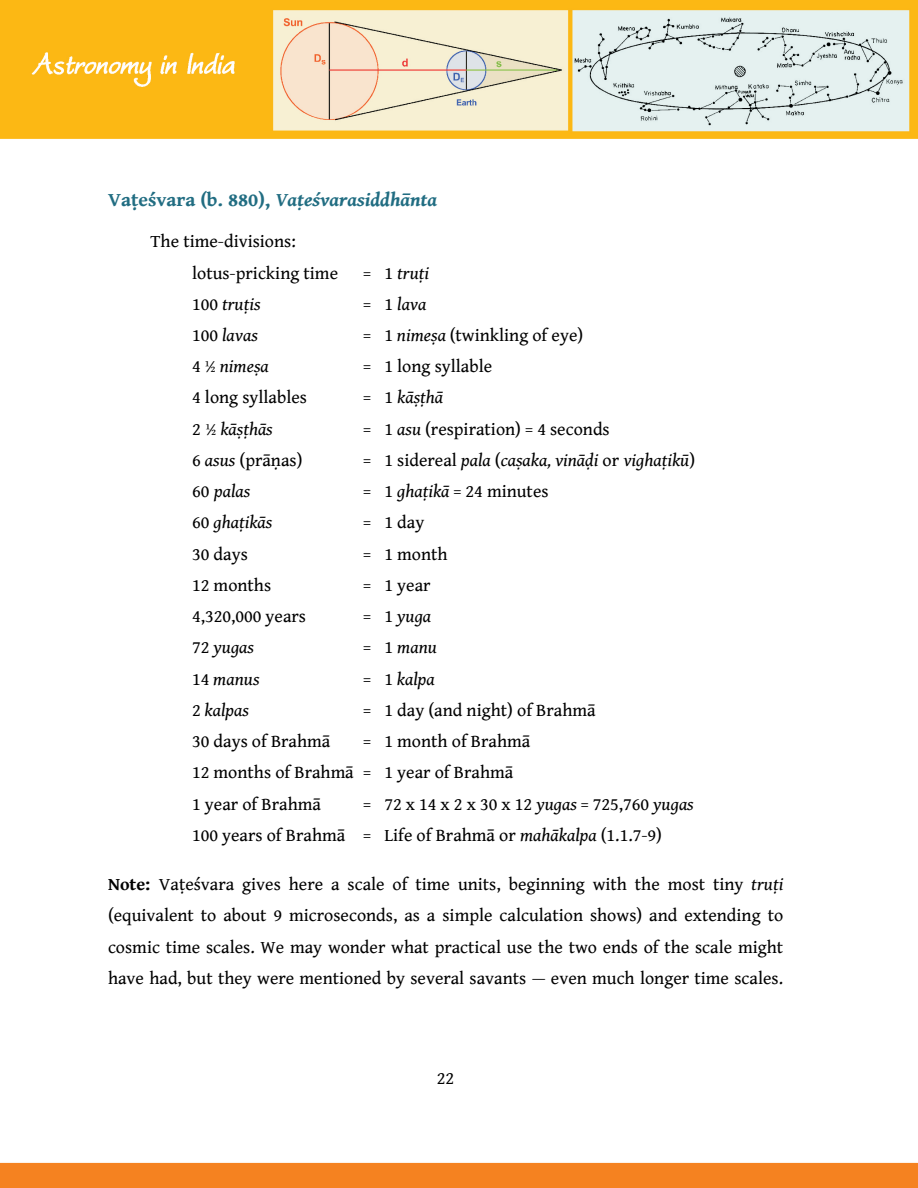
<style>
.page{position:relative;width:918px;height:1188px;background:#fff}
.page>*{position:absolute;margin:0;border:0;box-sizing:border-box;transform-origin:0 0}
.t1{font:italic 700 19.5px "Gentium Book Basic";color:#216d82}
.t2{font:18px/31.2px "Gentium Book Basic";color:#000}
.t3{font:italic 18px "Gentium Book Basic";color:#000}
.s1{font-style:normal}
.s2{font-style:italic}
.s3{font-weight:700}
</style>
<div class="page">
<img style="left:0;top:0;width:918px;height:1188px">
<div style="left:108px;top:189px;width:329px;height:22px;background:#fff"></div>
<div style="left:151px;top:232px;width:145px;height:20px;background:#fff"></div>
<div style="left:192px;top:263px;width:237px;height:21px;background:#fff"></div>
<div style="left:192px;top:294px;width:235px;height:21px;background:#fff"></div>
<div style="left:192px;top:325px;width:391px;height:21px;background:#fff"></div>
<div style="left:192px;top:356px;width:300px;height:21px;background:#fff"></div>
<div style="left:192px;top:388px;width:251px;height:21px;background:#fff"></div>
<div style="left:192px;top:419px;width:418px;height:21px;background:#fff"></div>
<div style="left:192px;top:450px;width:503px;height:21px;background:#fff"></div>
<div style="left:192px;top:482px;width:357px;height:20px;background:#fff"></div>
<div style="left:192px;top:513px;width:232px;height:21px;background:#fff"></div>
<div style="left:192px;top:544px;width:256px;height:21px;background:#fff"></div>
<div style="left:192px;top:575px;width:239px;height:21px;background:#fff"></div>
<div style="left:192px;top:607px;width:239px;height:20px;background:#fff"></div>
<div style="left:192px;top:638px;width:245px;height:21px;background:#fff"></div>
<div style="left:192px;top:669px;width:243px;height:21px;background:#fff"></div>
<div style="left:192px;top:700px;width:404px;height:21px;background:#fff"></div>
<div style="left:192px;top:731px;width:338px;height:21px;background:#fff"></div>
<div style="left:192px;top:763px;width:321px;height:21px;background:#fff"></div>
<div style="left:192px;top:794px;width:502px;height:21px;background:#fff"></div>
<div style="left:192px;top:825px;width:470px;height:21px;background:#fff"></div>
<div style="left:108px;top:874px;width:675px;height:21px;background:#fff"></div>
<div style="left:108px;top:906px;width:675px;height:21px;background:#fff"></div>
<div style="left:108px;top:937px;width:675px;height:21px;background:#fff"></div>
<div style="left:108px;top:968px;width:675px;height:21px;background:#fff"></div>
<p class="t1" style="left:108px;top:189px;width:331px"><span class="s1">Vaṭeśvara (b. 880),</span> Vaṭeśvarasiddhānta</p>
<p class="t2" style="left:192px;top:226px;width:147px;text-indent:-42px">The time-divisions: lotus-pricking time</p>
<p class="t3" style="left:363px;top:263px;width:68px"><span class="s1">= 1</span> truṭi</p>
<p class="t3" style="left:192px;top:294px;width:70px"><span class="s1">100</span> truṭis</p>
<p class="t3" style="left:363px;top:294px;width:65px"><span class="s1">= 1</span> lava</p>
<p class="t3" style="left:192px;top:325px;width:67px"><span class="s1">100</span> lavas</p>
<p class="t2" style="left:363px;top:320px;width:222px">= 1 <span class="s2">nimeṣa</span> (twinkling of eye)</p>
<p class="t3" style="left:192px;top:357px;width:78px"><span class="s1">4 ½</span> nimeṣa</p>
<p class="t2" style="left:363px;top:351px;width:131px">= 1 long syllable</p>
<p class="t2" style="left:192px;top:383px;width:116px">4 long syllables</p>
<p class="t3" style="left:363px;top:388px;width:82px"><span class="s1">= 1</span> kāṣṭhā</p>
<p class="t3" style="left:192px;top:419px;width:82px"><span class="s1">2 ½</span> kāṣṭhās</p>
<p class="t2" style="left:363px;top:414px;width:248px">= 1 <span class="s2">asu</span> (respiration) = 4 seconds</p>
<p class="t2" style="left:192px;top:445px;width:112px">6 <span class="s2">asus</span> (prāṇas)</p>
<p class="t3" style="left:363px;top:450px;width:334px"><span class="s1">= 1 sidereal</span> pala <span class="s1">(</span>caṣaka, vināḍi <span class="s1">or</span> vighaṭikū<span class="s1">)</span></p>
<p class="t3" style="left:192px;top:482px;width:60px"><span class="s1">60</span> palas</p>
<p class="t2" style="left:363px;top:476px;width:187px">= 1 <span class="s2">ghaṭikā</span> = 24 minutes</p>
<p class="t3" style="left:192px;top:513px;width:82px"><span class="s1">60</span> ghaṭikās</p>
<p class="t2" style="left:363px;top:508px;width:63px">= 1 day</p>
<p class="t2" style="left:192px;top:539px;width:57px">30 days</p>
<p class="t2" style="left:363px;top:539px;width:86px">= 1 month</p>
<p class="t2" style="left:192px;top:570px;width:81px">12 months</p>
<p class="t2" style="left:363px;top:570px;width:69px">= 1 year</p>
<p class="t2" style="left:192px;top:601px;width:115px">4,320,000 years</p>
<p class="t3" style="left:363px;top:607px;width:70px"><span class="s1">= 1</span> yuga</p>
<p class="t3" style="left:192px;top:638px;width:63px"><span class="s1">72</span> yugas</p>
<p class="t3" style="left:363px;top:638px;width:75px"><span class="s1">= 1</span> manu</p>
<p class="t3" style="left:192px;top:669px;width:69px"><span class="s1">14</span> manus</p>
<p class="t3" style="left:363px;top:669px;width:73px"><span class="s1">= 1</span> kalpa</p>
<p class="t3" style="left:192px;top:700px;width:58px"><span class="s1">2</span> kalpas</p>
<p class="t2" style="left:363px;top:695px;width:234px">= 1 day (and night) of Brahmā</p>
<p class="t2" style="left:192px;top:726px;width:140px">30 days of Brahmā</p>
<p class="t2" style="left:192px;top:726px;width:340px;text-indent:171px">= 1 month of Brahmā<br>12 months of Brahmā = 1 year of Brahmā<br>1 year of Brahmā</p>
<p class="t2" style="left:192px;top:789px;width:503px;text-indent:171px">= 72 x 14 x 2 x 30 x 12 <span class="s2">yugas</span> = 725,760 <span class="s2">yugas<br></span>100 years of Brahmā = Life of Brahmā or <span class="s2">mahākalpa</span> (1.1.7-9)</p>
<p class="t2" style="left:108px;top:869px;width:677px;text-align:justify"><span class="s3">Note:</span> Vaṭeśvara gives here a scale of time units, beginning with the most tiny <span class="s2">truṭi </span>(equivalent to about 9 microseconds, as a simple calculation shows) and extending to cosmic time scales. We may wonder what practical use the two ends of the scale might have had, but they were mentioned by several savants — even much longer time scales.</p>
<p class="t2" style="left:437px;top:1063px;width:19px">22</p>
</div>
